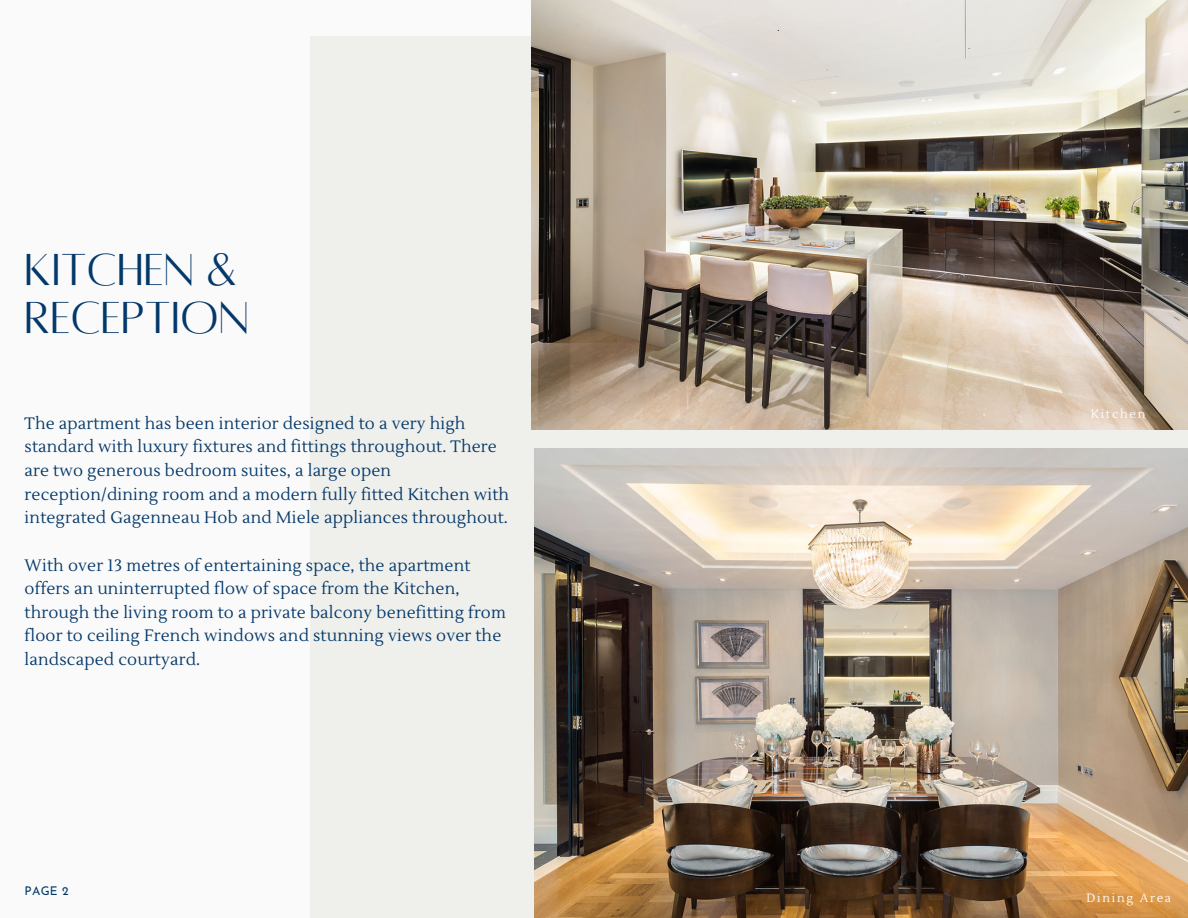
<style>
.page{position:relative;width:1188px;height:918px;background:#fafafa}
.page>*{position:absolute;margin:0;border:0;box-sizing:border-box;transform-origin:0 0}
.t1{font:49.5px/48.3px "Alta regular";color:#03386a}
.t2{font:16.5px/23.7px "Lustria";letter-spacing:.01em;color:#03386a}
.t3{font:12px "Lustria";letter-spacing:.145em;color:#fff}
.t4{font:12px "Josefin Sans";color:#03386a}
</style>
<div class="page">
<div style="left:310px;top:36px;width:878px;height:882px;background:#efefeb"></div>
<img style="left:532px;top:0;width:656px;height:430px">
<img style="left:535px;top:449px;width:653px;height:469px">
<h1 class="t1" style="left:25px;top:246px;width:226px">KITCHEN &amp;<br>RECEPTION</h1>
<p class="t2" style="left:25px;top:412px;width:486px">The apartment has been interior designed to a very high standard with luxury fixtures and fittings throughout. There are two generous bedroom suites, a large open reception/dining room and a modern fully fitted Kitchen with integrated Gagenneau Hob and Miele appliances throughout.</p>
<p class="t2" style="left:25px;top:554px;width:483px">With over 13 metres of entertaining space, the apartment offers an uninterrupted flow of space from the Kitchen, through the living room to a private balcony benefitting from floor to ceiling French windows and stunning views over the landscaped courtyard.</p>
<h2 class="t4" style="left:25px;top:886px;width:45px">PAGE 2</h2>
<h3 class="t3" style="left:1091px;top:406px;width:56px">Kitchen</h3>
<h2 class="t3" style="left:1087px;top:891px;width:86px">Dining Area</h2>
</div>
